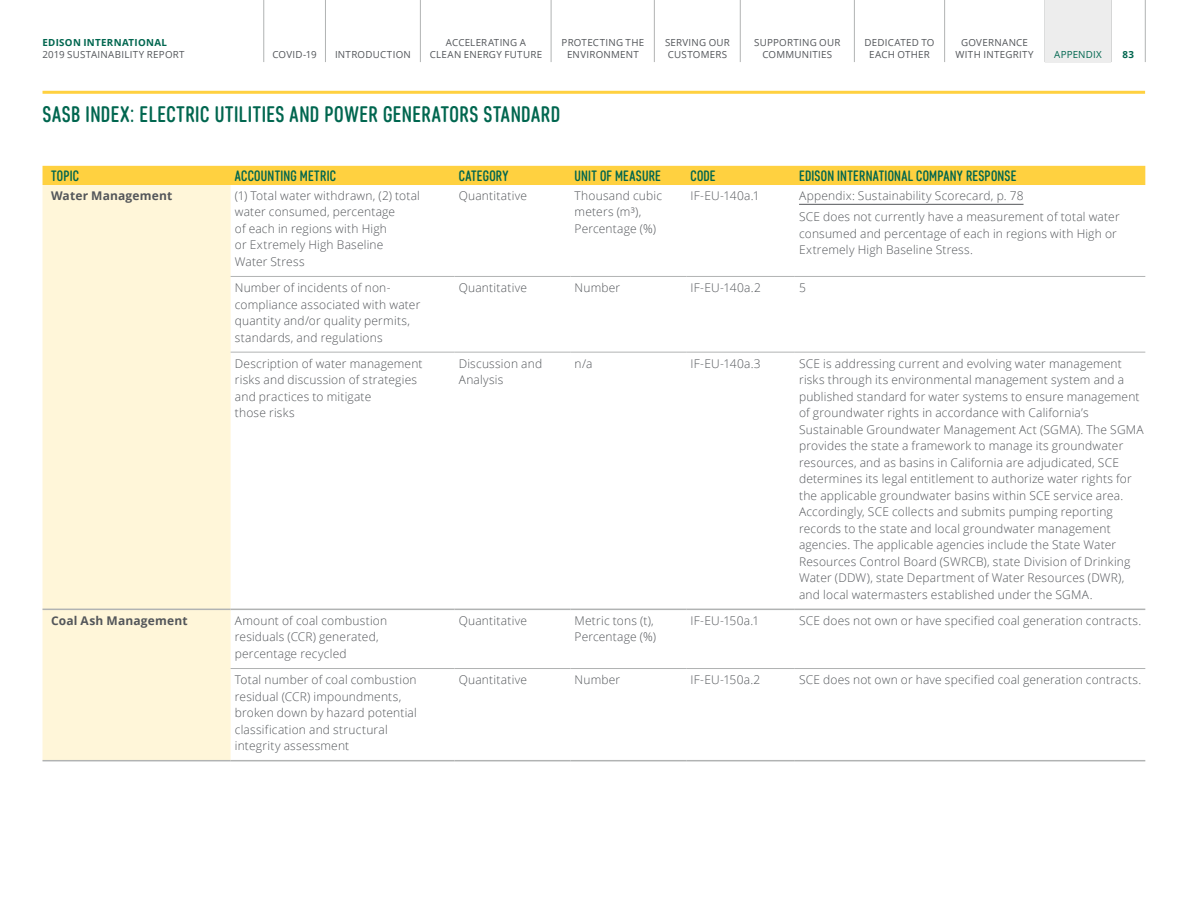
<style>
.page{position:relative;width:1188px;height:918px;background:#fff}
.page>*{position:absolute;margin:0;border:0;box-sizing:border-box;transform-origin:0 0}
.t1{font:500 22.5px "Core Sans DS47 Cn";letter-spacing:.025em;color:#00664f}
.Header_in_yellow_box{font:500 15px "Core Sans DS47 Cn";letter-spacing:.015em;color:#00664f}
.Appendix_table_bodyc{font:300 12px/16.5px "Open Sans";letter-spacing:.015em;color:#53565a}
.Topic_bodycopy_bold{font:700 12px "Open Sans";letter-spacing:.015em;color:#53565a}
.t2{font:9.75px/12px "Open Sans";letter-spacing:.025em;color:#53565a;text-align:center}
.t3{font:700 9.75px "Open Sans";letter-spacing:.03em;color:#00664f}
.t4{font:9.75px "Open Sans";letter-spacing:.02em;color:#00664f}
</style>
<div class="page">
<hr style="left:43px;top:91px;width:1102px;height:3px;background:#ffd140">
<div style="left:43px;top:166px;width:1102px;height:19px;background:#ffd140"></div>
<div style="left:43px;top:185px;width:188px;height:575px;background:#fff6d9"></div>
<hr style="left:231px;top:276px;width:224px;height:1px;background:#b1b3b3">
<hr style="left:455px;top:276px;width:115px;height:1px;background:#b1b3b3">
<hr style="left:570px;top:276px;width:116px;height:1px;background:#b1b3b3">
<hr style="left:686px;top:276px;width:109px;height:1px;background:#b1b3b3">
<hr style="left:795px;top:276px;width:350px;height:1px;background:#b1b3b3">
<hr style="left:231px;top:352px;width:224px;height:1px;background:#b1b3b3">
<hr style="left:455px;top:352px;width:115px;height:1px;background:#b1b3b3">
<hr style="left:570px;top:352px;width:116px;height:1px;background:#b1b3b3">
<hr style="left:686px;top:352px;width:109px;height:1px;background:#b1b3b3">
<hr style="left:795px;top:352px;width:350px;height:1px;background:#b1b3b3">
<hr style="left:231px;top:668px;width:224px;height:1px;background:#b1b3b3">
<hr style="left:455px;top:668px;width:115px;height:1px;background:#b1b3b3">
<hr style="left:570px;top:668px;width:116px;height:1px;background:#b1b3b3">
<hr style="left:686px;top:668px;width:109px;height:1px;background:#b1b3b3">
<hr style="left:795px;top:668px;width:350px;height:1px;background:#b1b3b3">
<hr style="left:43px;top:609px;width:188px;height:1px;background:#b1b3b3">
<hr style="left:231px;top:609px;width:224px;height:1px;background:#b1b3b3">
<hr style="left:455px;top:609px;width:115px;height:1px;background:#b1b3b3">
<hr style="left:570px;top:609px;width:116px;height:1px;background:#b1b3b3">
<hr style="left:686px;top:609px;width:109px;height:1px;background:#b1b3b3">
<hr style="left:795px;top:609px;width:350px;height:1px;background:#b1b3b3">
<hr style="left:43px;top:760px;width:188px;height:1px;background:#b1b3b3">
<hr style="left:231px;top:760px;width:224px;height:1px;background:#b1b3b3">
<hr style="left:455px;top:760px;width:115px;height:1px;background:#b1b3b3">
<hr style="left:570px;top:760px;width:116px;height:1px;background:#b1b3b3">
<hr style="left:686px;top:760px;width:109px;height:1px;background:#b1b3b3">
<hr style="left:795px;top:760px;width:350px;height:1px;background:#b1b3b3">
<hr style="left:799px;top:204px;width:225px;height:1px;background:#53565a">
<hr style="left:1145px;top:0;width:1px;height:62px;background:#b1b3b3">
<hr style="left:654px;top:0;width:1px;height:62px;background:#b1b3b3">
<hr style="left:740px;top:0;width:1px;height:62px;background:#b1b3b3">
<hr style="left:854px;top:0;width:1px;height:62px;background:#b1b3b3">
<hr style="left:944px;top:0;width:1px;height:62px;background:#b1b3b3">
<hr style="left:551px;top:0;width:1px;height:62px;background:#b1b3b3">
<hr style="left:325px;top:0;width:1px;height:62px;background:#b1b3b3">
<hr style="left:264px;top:0;width:1px;height:62px;background:#b1b3b3">
<hr style="left:420px;top:0;width:1px;height:62px;background:#b1b3b3">
<hr style="left:1111px;top:0;width:1px;height:62px;background:#b1b3b3">
<div style="left:1045px;top:0;width:66px;height:62px;background:#ededed"></div>
<p class="t3" style="left:43px;top:36px;width:126px">EDISON INTERNATIONAL</p>
<p class="t2" style="left:43px;top:49px;width:144px">2019 SUSTAINABILITY REPORT</p>
<p class="t2" style="left:446px;top:37px;width:82px">ACCELERATING A</p>
<p class="t2" style="left:272px;top:49px;width:46px">COVID-19</p>
<p class="t2" style="left:335px;top:49px;width:77px">INTRODUCTION</p>
<p class="t2" style="left:430px;top:49px;width:114px">CLEAN ENERGY FUTURE</p>
<p class="t2" style="left:562px;top:37px;width:84px">PROTECTING THE<br>ENVIRONMENT</p>
<p class="t2" style="left:665px;top:37px;width:67px;text-align:left">SERVING OUR<br>CUSTOMERS</p>
<p class="t2" style="left:754px;top:37px;width:88px">SUPPORTING OUR<br>COMMUNITIES</p>
<p class="t2" style="left:956px;top:37px;width:80px">GOVERNANCE<br>WITH INTEGRITY</p>
<p class="t2" style="left:865px;top:37px;width:71px">DEDICATED TO<br>EACH OTHER</p>
<p class="t4" style="left:1054px;top:48px;width:49px">APPENDIX</p>
<p class="t3" style="left:1123px;top:48px;width:13px">83</p>
<h1 class="t1" style="left:43px;top:101px;width:519px">SASB INDEX: ELECTRIC UTILITIES AND POWER GENERATORS STANDARD</h1>
<p class="Header_in_yellow_box" style="left:51px;top:166px;width:29px">TOPIC</p>
<p class="Header_in_yellow_box" style="left:235px;top:166px;width:103px">ACCOUNTING METRIC</p>
<p class="Header_in_yellow_box" style="left:459px;top:166px;width:51px">CATEGORY</p>
<p class="Header_in_yellow_box" style="left:575px;top:166px;width:88px">UNIT OF MEASURE</p>
<p class="Header_in_yellow_box" style="left:690px;top:166px;width:27px">CODE</p>
<p class="Header_in_yellow_box" style="left:799px;top:166px;width:219px">EDISON INTERNATIONAL COMPANY RESPONSE</p>
<p class="Topic_bodycopy_bold" style="left:51px;top:187px;width:123px">Water Management</p>
<p class="Appendix_table_bodyc" style="left:235px;top:187px;width:187px">(1) Total water withdrawn, (2) total water consumed, percentage<br>of each in regions with High<br>or Extremely High Baseline<br>Water Stress</p>
<p class="Appendix_table_bodyc" style="left:459px;top:187px;width:70px">Quantitative</p>
<p class="Appendix_table_bodyc" style="left:575px;top:187px;width:89px">Thousand cubic meters (m³),<br>Percentage (%)</p>
<p class="Appendix_table_bodyc" style="left:690px;top:187px;width:71px">IF-EU-140a.1</p>
<p class="Appendix_table_bodyc" style="left:799px;top:187px;width:226px">Appendix: Sustainability Scorecard, p. 78</p>
<p class="Appendix_table_bodyc" style="left:799px;top:208px;width:322px">SCE does not currently have a measurement of total water consumed and percentage of each in regions with High or<br>Extremely High Baseline Stress.</p>
<p class="Appendix_table_bodyc" style="left:235px;top:279px;width:187px">Number of incidents of non&shy;compliance associated with water quantity and/or quality permits, standards, and regulations</p>
<p class="Appendix_table_bodyc" style="left:459px;top:279px;width:70px">Quantitative</p>
<p class="Appendix_table_bodyc" style="left:575px;top:279px;width:47px">Number</p>
<p class="Appendix_table_bodyc" style="left:690px;top:279px;width:72px">IF-EU-140a.2</p>
<p class="Appendix_table_bodyc" style="left:799px;top:279px;width:8px">5</p>
<p class="Appendix_table_bodyc" style="left:235px;top:355px;width:189px">Description of water management risks and discussion of strategies and practices to mitigate<br>those risks</p>
<p class="Appendix_table_bodyc" style="left:459px;top:355px;width:85px">Discussion and<br>Analysis</p>
<p class="Appendix_table_bodyc" style="left:575px;top:355px;width:19px">n/a</p>
<p class="Appendix_table_bodyc" style="left:690px;top:355px;width:72px">IF-EU-140a.3</p>
<p class="Appendix_table_bodyc" style="left:799px;top:355px;width:346px">SCE is addressing current and evolving water management risks through its environmental management system and a published standard for water systems to ensure management of groundwater rights in accordance with California’s Sustainable Groundwater Management Act (SGMA). The SGMA provides the state a framework to manage its groundwater resources, and as basins in California are adjudicated, SCE determines its legal entitlement to authorize water rights for the applicable groundwater basins within SCE service area.<br>Accordingly, SCE collects and submits pumping reporting records to the state and local groundwater management agencies. The applicable agencies include the State Water Resources Control Board (SWRCB), state Division of Drinking Water (DDW), state Department of Water Resources (DWR), and local watermasters established under the SGMA.</p>
<p class="Topic_bodycopy_bold" style="left:51px;top:612px;width:138px">Coal Ash Management</p>
<p class="Appendix_table_bodyc" style="left:235px;top:612px;width:154px">Amount of coal combustion residuals (CCR) generated, percentage recycled</p>
<p class="Appendix_table_bodyc" style="left:459px;top:612px;width:70px">Quantitative</p>
<p class="Appendix_table_bodyc" style="left:575px;top:612px;width:83px">Metric tons (t),<br>Percentage (%)</p>
<p class="Appendix_table_bodyc" style="left:690px;top:612px;width:70px">IF-EU-150a.1</p>
<p class="Appendix_table_bodyc" style="left:799px;top:612px;width:344px">SCE does not own or have specified coal generation contracts.</p>
<p class="Appendix_table_bodyc" style="left:235px;top:671px;width:183px">Total number of coal combustion residual (CCR) impoundments, broken down by hazard potential classification and structural integrity assessment</p>
<p class="Appendix_table_bodyc" style="left:459px;top:671px;width:70px">Quantitative</p>
<p class="Appendix_table_bodyc" style="left:575px;top:671px;width:47px">Number</p>
<p class="Appendix_table_bodyc" style="left:690px;top:671px;width:71px">IF-EU-150a.2</p>
<p class="Appendix_table_bodyc" style="left:799px;top:671px;width:344px">SCE does not own or have specified coal generation contracts.</p>
</div>
